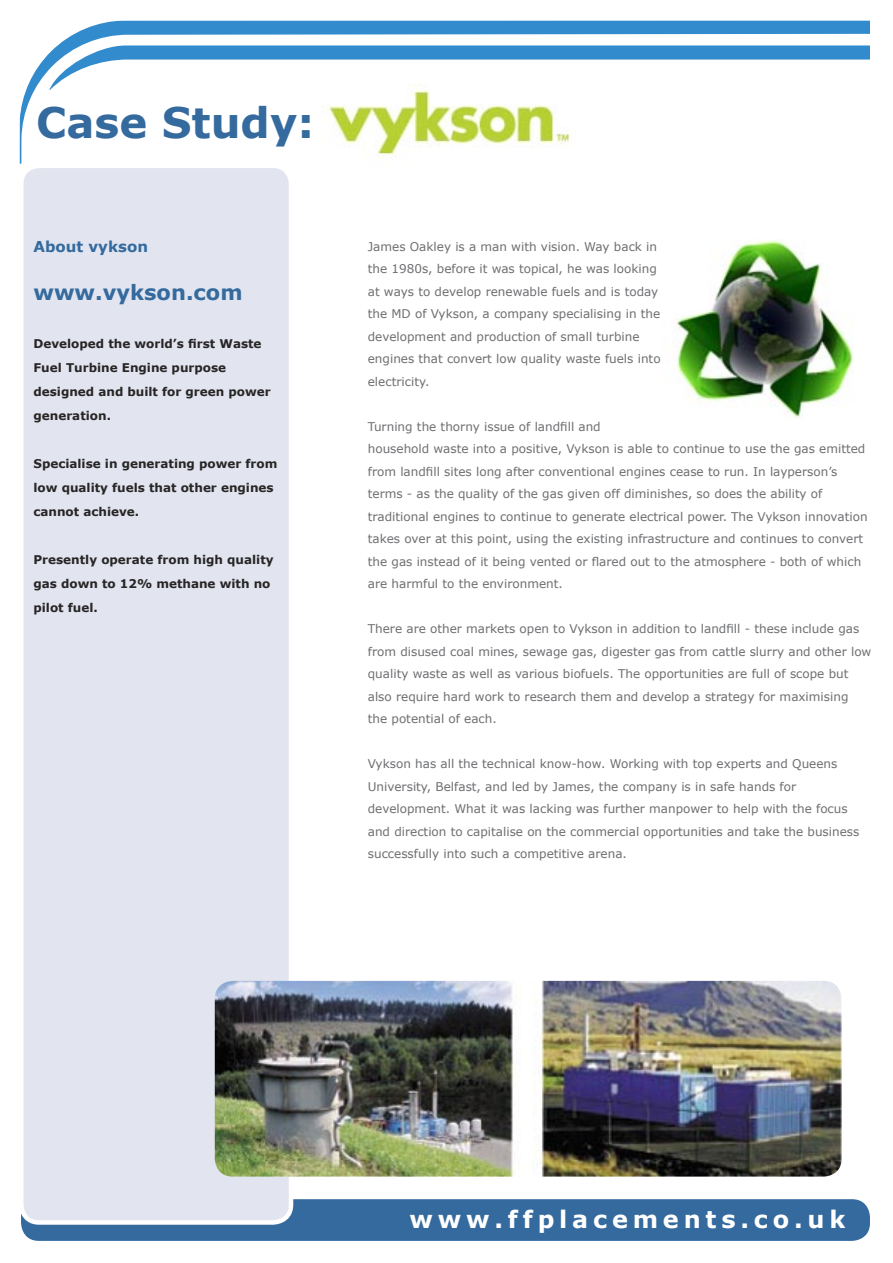
<style>
.page{position:relative;width:893px;height:1263px;background:#fff}
.page>*{position:absolute;margin:0;border:0;box-sizing:border-box;transform-origin:0 0}
.t1{font:700 42px "Verdana";color:#346a9e}
.t2{font:700 24px "Verdana";letter-spacing:.2em;color:#fff}
.t3{font:700 21px "Verdana";color:#346a9e}
.t4{font:700 15px "Verdana";color:#346a9e}
.t5{font:12px/22.5px "Verdana";color:#6d6e71}
.t6{font:700 12px/24px "Verdana";color:#272525}
</style>
<div class="page">
<svg style="left:20px;top:20px;width:850px;height:141px"></svg>
<svg style="left:49px;top:45px;width:821px;height:45px"></svg>
<svg style="left:21px;top:1199px;width:849px;height:42px;background:#3b6fa1"></svg>
<svg style="left:19px;top:161px;width:276px;height:1061px"></svg>
<img style="left:321px;top:83px;width:260px;height:85px">
<img style="left:676px;top:240px;width:178px;height:178px">
<img style="left:215px;top:981px;width:627px;height:195px">
<h1 class="t1" style="left:36px;top:96px;width:280px">Case Study:</h1>
<p class="t4" style="left:33px;top:237px;width:116px">About vykson</p>
<h3 class="t3" style="left:33px;top:279px;width:211px">www.vykson.com</h3>
<p class="t6" style="left:33px;top:331px;width:239px">Developed the world’s first Waste<br>Fuel Turbine Engine purpose designed and built for green power generation.</p>
<p class="t6" style="left:33px;top:451px;width:246px">Specialise in generating power from low quality fuels that other engines cannot achieve.</p>
<p class="t6" style="left:33px;top:547px;width:242px">Presently operate from high quality gas down to 12% methane with no pilot fuel.</p>
<p class="t5" style="left:368px;top:235px;width:294px">James Oakley is a man with vision. Way back in the 1980s, before it was topical, he was looking at ways to develop renewable fuels and is today the MD of Vykson, a company specialising in the development and production of small turbine engines that convert low quality waste fuels into electricity.</p>
<p class="t5" style="left:368px;top:415px;width:501px">Turning the thorny issue of landfill and<br>household waste into a positive, Vykson is able to continue to use the gas emitted from landfill sites long after conventional engines cease to run. In layperson’s terms - as the quality of the gas given off diminishes, so does the ability of traditional engines to continue to generate electrical power. The Vykson innovation takes over at this point, using the existing infrastructure and continues to convert the gas instead of it being vented or flared out to the atmosphere - both of which are harmful to the environment.</p>
<p class="t5" style="left:368px;top:617px;width:505px">There are other markets open to Vykson in addition to landfill - these include gas from disused coal mines, sewage gas, digester gas from cattle slurry and other low quality waste as well as various biofuels. The opportunities are full of scope but also require hard work to research them and develop a strategy for maximising<br>the potential of each.</p>
<p class="t5" style="left:368px;top:752px;width:493px">Vykson has all the technical know-how. Working with top experts and Queens University, Belfast, and led by James, the company is in safe hands for development. What it was lacking was further manpower to help with the focus and direction to capitalise on the commercial opportunities and take the business successfully into such a competitive arena.</p>
<h2 class="t2" style="left:409px;top:1204px;width:438px">www.ffplacements.co.uk</h2>
</div>
